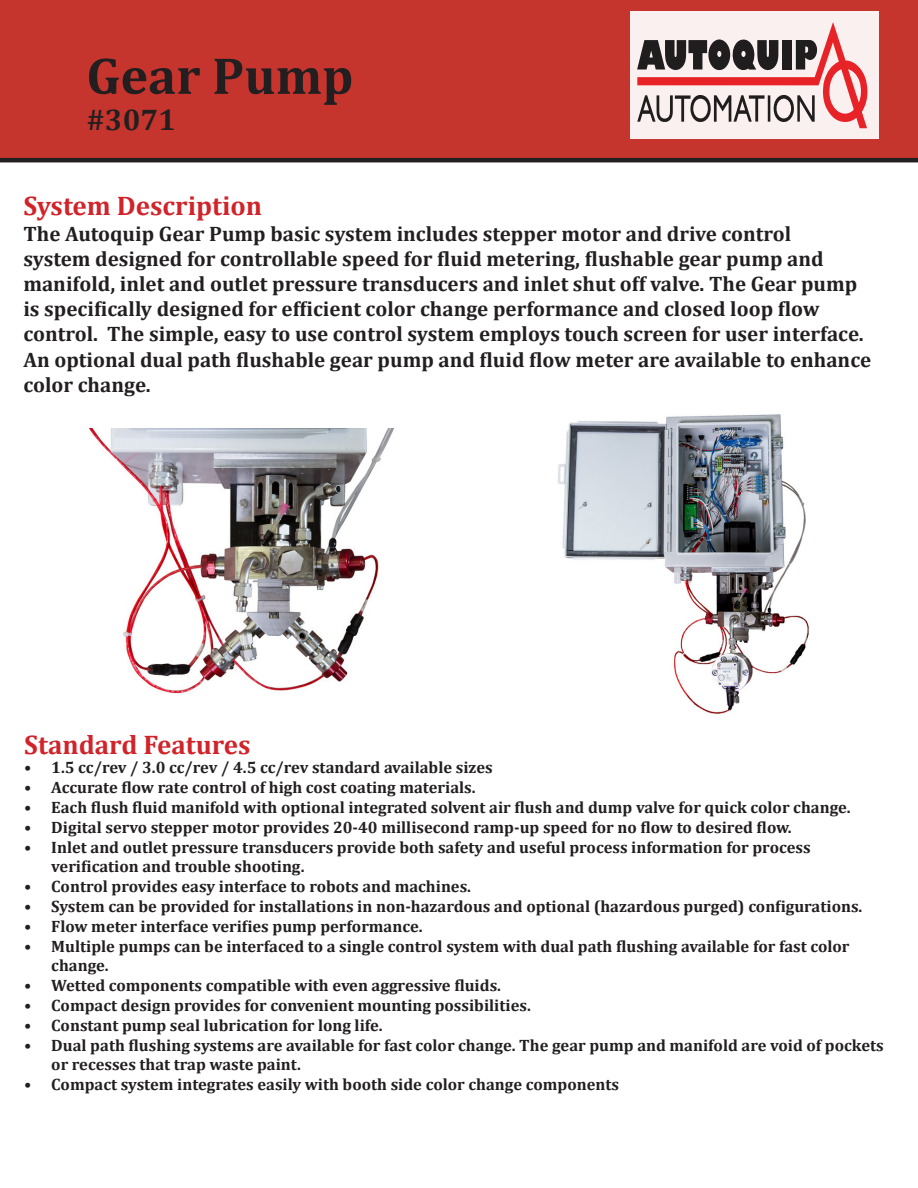
<style>
.page{position:relative;width:918px;height:1188px;background:#fff}
.page>*{position:absolute;margin:0;border:0;box-sizing:border-box;transform-origin:0 0}
.t1{font:700 52.5px "Cambria";color:#231f20}
.t2{font:700 30px "Cambria";color:#231f20}
.t3{font:700 27px "Cambria";color:#d1232a}
.t4{font:700 21px/25.2px "Cambria";color:#231f20}
.t5{font:700 16.5px/19.8px "Cambria";color:#231f20}
</style>
<div class="page">
<div style="left:0;top:0;width:918px;height:168px;background:#fff;opacity:.45"></div>
<div style="left:0;top:0;width:918px;height:158px;background:#c5352d"></div>
<div style="left:630px;top:11px;width:248px;height:128px;background:#faf0f0"></div>
<svg style="left:637px;top:22px;width:231px;height:106px"></svg>
<hr style="left:0;top:158px;width:918px;height:4px;background:#231f20">
<img style="left:88px;top:428px;width:306px;height:266px">
<img style="left:557px;top:414px;width:252px;height:300px">
<p class="t1" style="left:86px;top:39px;width:269px">Gear Pump</p>
<p class="t2" style="left:86px;top:98px;width:91px">#3071</p>
<p class="t3" style="left:23px;top:187px;width:240px">System Description</p>
<p class="t4" style="left:23px;top:220px;width:849px">The Autoquip Gear Pump basic system includes stepper motor and drive control<br>system designed for controllable speed for fluid metering, flushable gear pump and manifold, inlet and outlet pressure transducers and inlet shut off valve. The Gear pump is specifically designed for efficient color change performance and closed loop flow control. The simple, easy to use control system employs touch screen for user interface.<br>An optional dual path flushable gear pump and fluid flow meter are available to enhance color change.</p>
<p class="t3" style="left:24px;top:725px;width:228px">Standard Features</p>
<p class="t5" style="left:24px;top:757px;width:470px">• 1.5 cc/rev / 3.0 cc/rev / 4.5 cc/rev standard available sizes</p>
<p class="t5" style="left:24px;top:777px;width:453px">• Accurate flow rate control of high cost coating materials.</p>
<p class="t5" style="left:24px;top:797px;width:828px">• Each flush fluid manifold with optional integrated solvent air flush and dump valve for quick color change.</p>
<p class="t5" style="left:24px;top:817px;width:769px">• Digital servo stepper motor provides 20-40 millisecond ramp-up speed for no flow to desired flow.</p>
<p class="t5" style="left:51px;top:837px;width:761px;text-indent:-27px">• Inlet and outlet pressure transducers provide both safety and useful process information for process verification and trouble shooting.</p>
<p class="t5" style="left:24px;top:876px;width:448px">• Control provides easy interface to robots and machines.</p>
<p class="t5" style="left:24px;top:896px;width:840px">• System can be provided for installations in non-hazardous and optional (hazardous purged) configurations.</p>
<p class="t5" style="left:24px;top:916px;width:400px">• Flow meter interface verifies pump performance.</p>
<p class="t5" style="left:51px;top:936px;width:800px;text-indent:-27px">• Multiple pumps can be interfaced to a single control system with dual path flushing available for fast color change.</p>
<p class="t5" style="left:24px;top:975px;width:478px">• Wetted components compatible with even aggressive fluids.</p>
<p class="t5" style="left:24px;top:995px;width:508px">• Compact design provides for convenient mounting possibilities.</p>
<p class="t5" style="left:24px;top:1015px;width:360px">• Constant pump seal lubrication for long life.</p>
<p class="t5" style="left:51px;top:1035px;width:834px;text-indent:-27px">• Dual path flushing systems are available for fast color change. The gear pump and manifold are void of pockets or recesses that trap waste paint.</p>
<p class="t5" style="left:24px;top:1074px;width:596px">• Compact system integrates easily with booth side color change components</p>
</div>
